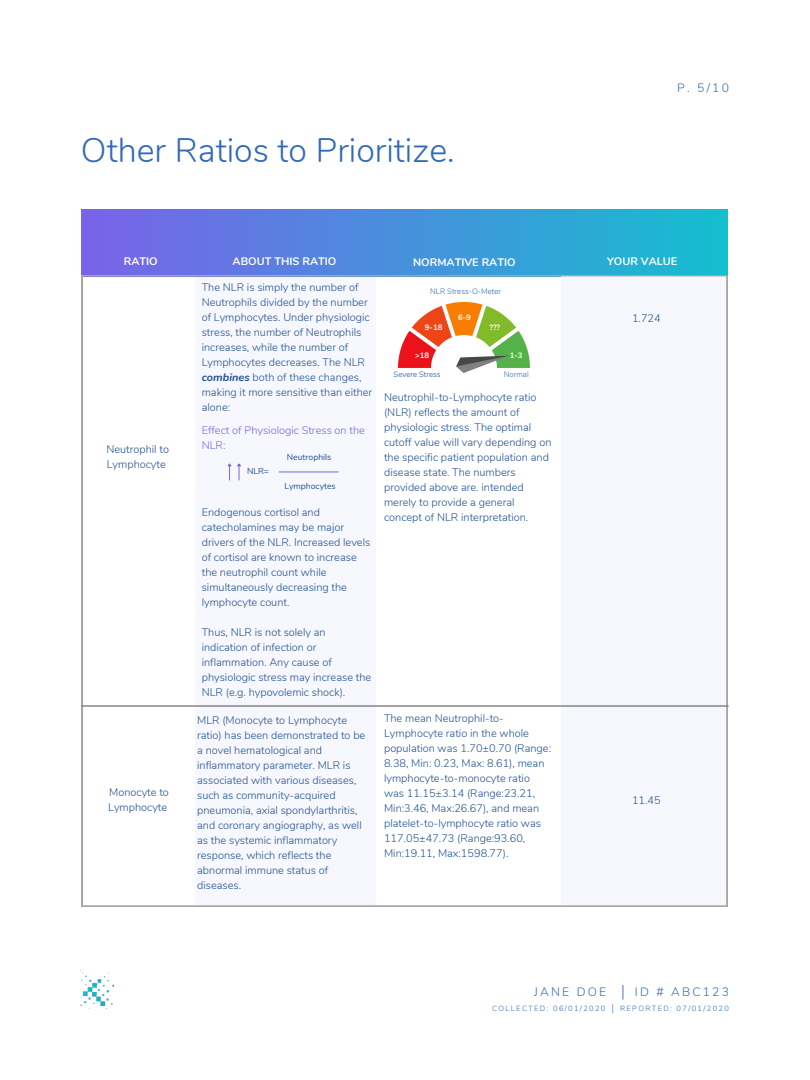
<style>
.page{position:relative;width:810px;height:1080px;background:#fff}
.page>*{position:absolute;margin:0;border:0;box-sizing:border-box;transform-origin:0 0}
.t1{font:300 33.94px "Nunito";color:#3069b9}
.t2{font:300 12.12px "Nunito";letter-spacing:.18em;color:#3069b9}
.t3{font:300 10.94px/15px "Nunito";color:#205192}
.t4{font:700 10.94px "Nunito";color:#fff}
.t5{font:300 10.94px/15px "Nunito";color:#7a62e9}
.t6{font:300 10.88px "Nunito";color:#205192}
.t7{font:8.56px "Nunito";color:#205192}
.t8{font:300 7.81px "Nunito";color:#3069b9}
.t9{font:700 7.81px "Nunito";color:#fff}
.t10{font:300 7.81px "Nunito";color:#205192}
.t11{font:300 7.5px "Nunito";letter-spacing:.18em;color:#3069b9}
.s1{font-weight:700;font-style:italic}
.s2{font-family:"Liberation Serif";font-weight:400}
</style>
<div class="page">
<div style="left:82px;top:210px;width:646px;height:67px;background:linear-gradient(to right,#7a62e9,#14becf)"></div>
<svg style="left:82px;top:275px;width:646px;height:632px"></svg>
<hr style="left:279px;top:471px;width:60px;height:1px;background:#7a62e9">
<svg style="left:227px;top:462px;width:15px;height:18px"></svg>
<img style="left:399px;top:302px;width:130px;height:71px">
<hr style="left:82px;top:705px;width:647px;height:2px;background:#7d7d7d">
<img style="left:81px;top:972px;width:32px;height:37px">
<p class="t1" style="left:81px;top:127px;width:375px">Other Ratios to Prioritize.</p>
<p class="t2" style="left:677px;top:80px;width:53px">P. 5/10</p>
<p class="t4" style="left:124px;top:254px;width:36px">RATIO</p>
<p class="t4" style="left:233px;top:254px;width:105px">ABOUT THIS RATIO</p>
<p class="t4" style="left:413px;top:255px;width:104px">NORMATIVE RATIO</p>
<p class="t4" style="left:607px;top:254px;width:72px">YOUR VALUE</p>
<p class="t3" style="left:202px;top:280px;width:172px">The NLR is simply the number of<br>Neutrophils divided by the number of Lymphocytes. Under physiologic stress, the number of Neutrophils increases, while the number of<br>Lymphocytes decreases. The NLR <span class="s1">combines</span> both of these changes, making it more sensitive than either alone:</p>
<p class="t8" style="left:430px;top:286px;width:73px">NLR Stress-O-Meter</p>
<p class="t6" style="left:632px;top:311px;width:30px">1.724</p>
<p class="t9" style="left:458px;top:313px;width:14px">6-9</p>
<p class="t9" style="left:425px;top:322px;width:19px">9-18</p>
<p class="t9" style="left:415px;top:350px;width:16px">&gt;18</p>
<p class="t10" style="left:394px;top:369px;width:49px">Severe Stress</p>
<p class="t8" style="left:504px;top:369px;width:27px">Normal</p>
<p class="t3" style="left:384px;top:390px;width:169px">Neutrophil-to-Lymphocyte ratio (NLR) reflects the amount of physiologic stress. The optimal cutoff value will vary depending on the specific patient population and disease state. The numbers provided above are. intended merely to provide a general concept of NLR interpretation.</p>
<p class="t9" style="left:489px;top:322px;width:12px">???</p>
<p class="t9" style="left:510px;top:350px;width:14px">1-3</p>
<p class="t5" style="left:202px;top:423px;width:165px">Effect of Physiologic Stress on the<br>NLR:</p>
<p class="t7" style="left:287px;top:451px;width:46px">Neutrophils</p>
<p class="t7" style="left:285px;top:480px;width:53px">Lymphocytes</p>
<p class="t3" style="left:106px;top:442px;width:64px">Neutrophil to<br>Lymphocyte</p>
<p class="t7" style="left:247px;top:466px;width:24px">NLR=</p>
<p class="t3" style="left:202px;top:505px;width:170px">Endogenous cortisol and catecholamines may be major drivers of the NLR. Increased levels of cortisol are known to increase the neutrophil count while simultaneously decreasing the lymphocyte count.</p>
<p class="t3" style="left:202px;top:625px;width:171px">Thus, NLR is not solely an indication of infection or inflammation. Any cause of physiologic stress may increase the<br>NLR (e.g. hypovolemic shock).</p>
<p class="t3" style="left:108px;top:785px;width:62px">Monocyte to<br>Lymphocyte</p>
<p class="t3" style="left:197px;top:713px;width:170px">MLR (Monocyte to Lymphocyte ratio) has been demonstrated to be a novel hematological and inflammatory parameter. MLR is associated with various diseases, such as community-acquired pneumonia, axial spondylarthritis, and coronary angiography, as well as the systemic inflammatory response, which reflects the abnormal immune status of diseases.</p>
<p class="t3" style="left:384px;top:711px;width:169px">The mean Neutrophil-to-<br>Lymphocyte ratio in the whole population was 1.70±0.70 (Range:<br>8.38, Min: 0.23, Max: 8.61), mean lymphocyte-to-monocyte ratio was 11.15±3.14 (Range:23.21,<br>Min:3.46, Max:26.67), and mean platelet-to-lymphocyte ratio was<br>117.05±47.73 (Range:93.60,<br>Min:19.11, Max:1598.77).</p>
<p class="t6" style="left:632px;top:793px;width:30px">11.45</p>
<p class="t2" style="left:534px;top:984px;width:196px">JANE DOE <span class="s2">│</span> ID # ABC123</p>
<p class="t11" style="left:492px;top:1003px;width:238px">COLLECTED: 06/01/2020 <span class="s2">│</span> REPORTED: 07/01/2020</p>
</div>
